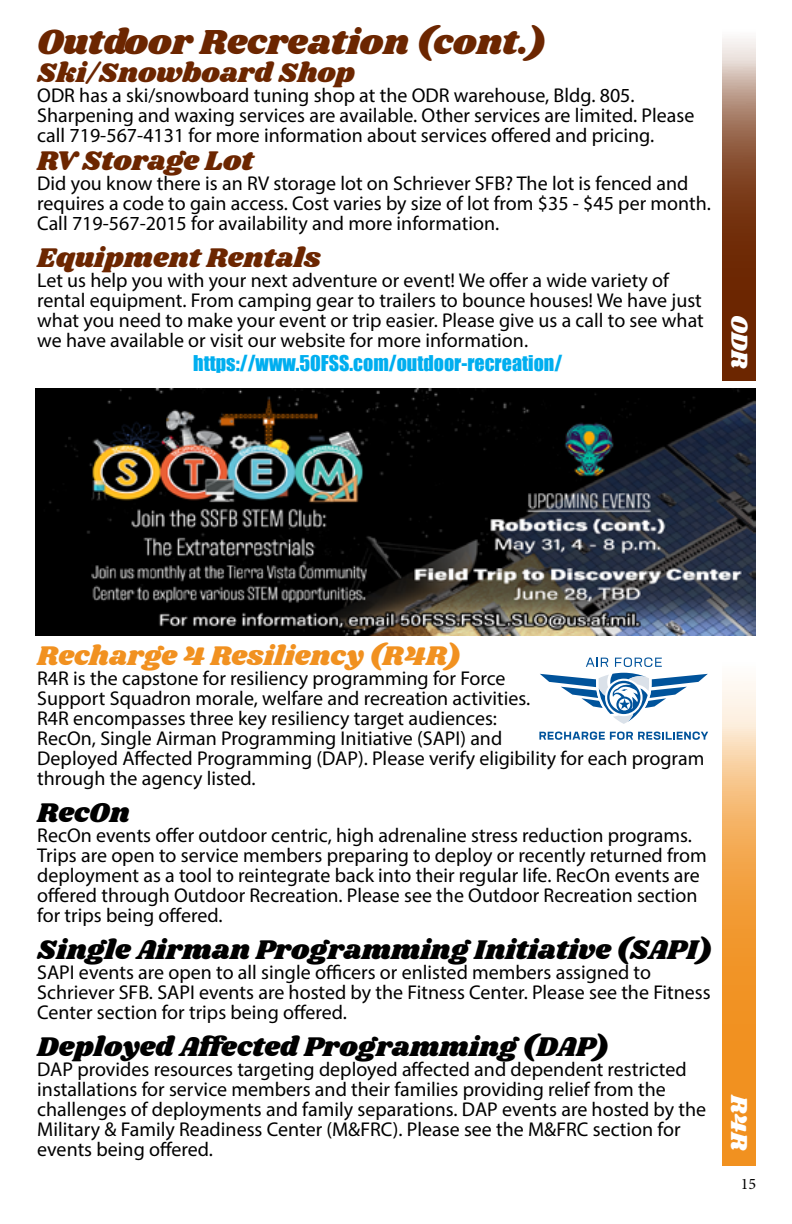
<style>
.page{position:relative;width:792px;height:1224px;background:#fff}
.page>*{position:absolute;margin:0;border:0;box-sizing:border-box;transform-origin:0 0}
.t1{font:36px "Shrikhand";color:#6c2600}
.t2{font:28px "Shrikhand";color:#000}
.t3{font:28px "Shrikhand";color:#6c2600}
.t4{font:28px "Shrikhand";color:#f19120}
.t5{font:24px "Shrikhand";color:#fff}
.t6{font:20px/20px "Myriad Variable Concept";color:#000}
.t7{font:20px "Impact";color:#00aeef}
.t8{font:16px "Minion Pro";color:#000}
</style>
<div class="page">
<svg style="left:539px;top:657px;width:169px;height:83px"></svg>
<svg style="left:722px;top:681px;width:34px;height:485px;background:#f3aa54"></svg>
<svg style="left:722px;top:38px;width:34px;height:343px;background:#8c5538"></svg>
<img style="left:36px;top:388px;width:720px;height:247px">
<h1 class="t1" style="left:37px;top:17px;width:512px">Outdoor Recreation (cont.)</h1>
<h2 class="t3" style="left:37px;top:54px;width:319px">Ski/Snowboard Shop</h2>
<p class="t6" style="left:37px;top:86px;width:659px">ODR has a ski/snowboard tuning shop at the ODR warehouse, Bldg. 805.<br>Sharpening and waxing services are available. Other services are limited. Please call 719-567-4131 for more information about services offered and pricing.</p>
<h2 class="t3" style="left:37px;top:142px;width:218px">RV Storage Lot</h2>
<p class="t6" style="left:37px;top:174px;width:675px">Did you know there is an RV storage lot on Schriever SFB? The lot is fenced and requires a code to gain access. Cost varies by size of lot from $35 - $45 per month.<br>Call 719-567-2015 for availability and more information.</p>
<h2 class="t3" style="left:37px;top:239px;width:285px">Equipment Rentals</h2>
<p class="t6" style="left:37px;top:271px;width:668px">Let us help you with your next adventure or event! We offer a wide variety of rental equipment. From camping gear to trailers to bounce houses! We have just what you need to make your event or trip easier. Please give us a call to see what we have available or visit our website for more information.</p>
<p class="t7" style="left:193px;top:348px;width:371px">https://www.50FSS.com/outdoor-recreation/</p>
<p class="t5" style="left:756px;top:315px;width:56px;rotate:90deg">ODR</p>
<h2 class="t4" style="left:37px;top:637px;width:426px">Recharge 4 Resiliency (R4R)</h2>
<p class="t6" style="left:37px;top:669px;width:669px">R4R is the capstone for resiliency programming for Force<br>Support Squadron morale, welfare and recreation activities.<br>R4R encompasses three key resiliency target audiences:<br>RecOn, Single Airman Programming Initiative (SAPI) and<br>Deployed Affected Programming (DAP). Please verify eligibility for each program through the agency listed.</p>
<h2 class="t2" style="left:37px;top:794px;width:94px">RecOn</h2>
<p class="t6" style="left:37px;top:826px;width:671px">RecOn events offer outdoor centric, high adrenaline stress reduction programs.<br>Trips are open to service members preparing to deploy or recently returned from deployment as a tool to reintegrate back into their regular life. RecOn events are offered through Outdoor Recreation. Please see the Outdoor Recreation section for trips being offered.</p>
<h2 class="t2" style="left:37px;top:931px;width:677px">Single Airman Programming Initiative (SAPI)</h2>
<p class="t6" style="left:37px;top:963px;width:675px">SAPI events are open to all single officers or enlisted members assigned to<br>Schriever SFB. SAPI events are hosted by the Fitness Center. Please see the Fitness<br>Center section for trips being offered.</p>
<h2 class="t2" style="left:37px;top:1028px;width:574px">Deployed Affected Programming (DAP)</h2>
<p class="t6" style="left:37px;top:1060px;width:671px">DAP provides resources targeting deployed affected and dependent restricted installations for service members and their families providing relief from the challenges of deployments and family separations. DAP events are hosted by the Military &amp; Family Readiness Center (M&amp;FRC). Please see the M&amp;FRC section for events being offered.</p>
<p class="t5" style="left:756px;top:1095px;width:58px;rotate:90deg">R4R</p>
<p class="t8" style="left:741px;top:1173px;width:17px">15</p>
</div>
